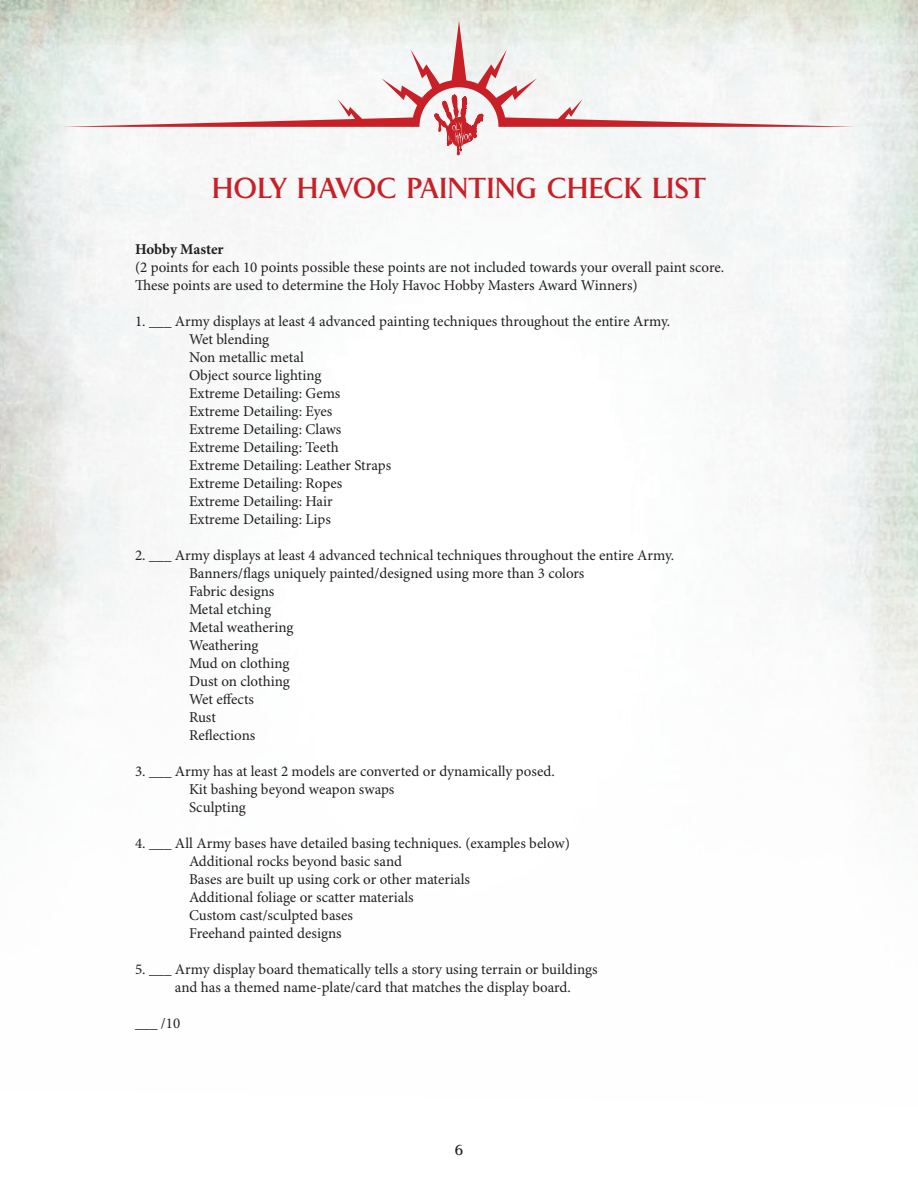
<style>
.page{position:relative;width:918px;height:1188px;background:#fff}
.page>*{position:absolute;margin:0;border:0;box-sizing:border-box;transform-origin:0 0}
.t1{font:27px "Pompei Std";color:#c82026}
.t2{font:15px/18px "Minion Pro";color:#231f20}
.t3{font:700 15px "Minion Pro";letter-spacing:-.005em;color:#231f20}
.t4{font:13.5px "Pompei Std";color:#231f20}
</style>
<div class="page">
<svg style="left:62px;top:21px;width:794px;height:134px"></svg>
<p class="t1" style="left:212px;top:170px;width:496px">HOLY HAVOC PAINTING CHECK LIST</p>
<p class="t3" style="left:135px;top:240px;width:90px">Hobby Master</p>
<p class="t2" style="left:135px;top:259px;width:591px">(2 points for each 10 points possible these points are not included towards your overall paint score.<br>These points are used to determine the Holy Havoc Hobby Masters Award Winners)</p>
<p class="t2" style="left:135px;top:313px;width:537px">1. ___ Army displays at least 4 advanced painting techniques throughout the entire Army.</p>
<p class="t2" style="left:189px;top:331px;width:82px">Wet blending</p>
<p class="t2" style="left:189px;top:349px;width:116px">Non metallic metal</p>
<p class="t2" style="left:189px;top:367px;width:134px">Object source lighting</p>
<p class="t2" style="left:189px;top:385px;width:153px">Extreme Detailing: Gems</p>
<p class="t2" style="left:189px;top:403px;width:145px">Extreme Detailing: Eyes</p>
<p class="t2" style="left:189px;top:421px;width:154px">Extreme Detailing: Claws</p>
<p class="t2" style="left:189px;top:439px;width:151px">Extreme Detailing: Teeth</p>
<p class="t2" style="left:189px;top:457px;width:204px">Extreme Detailing: Leather Straps</p>
<p class="t2" style="left:189px;top:475px;width:155px">Extreme Detailing: Ropes</p>
<p class="t2" style="left:189px;top:493px;width:145px">Extreme Detailing: Hair</p>
<p class="t2" style="left:189px;top:511px;width:143px">Extreme Detailing: Lips</p>
<p class="t2" style="left:135px;top:547px;width:541px">2. ___ Army displays at least 4 advanced technical techniques throughout the entire Army.</p>
<p class="t2" style="left:189px;top:565px;width:397px">Banners/flags uniquely painted/designed using more than 3 colors</p>
<p class="t2" style="left:189px;top:583px;width:87px">Fabric designs</p>
<p class="t2" style="left:189px;top:601px;width:84px">Metal etching</p>
<p class="t2" style="left:189px;top:619px;width:106px">Metal weathering</p>
<p class="t2" style="left:189px;top:637px;width:71px">Weathering</p>
<p class="t2" style="left:189px;top:655px;width:102px">Mud on clothing</p>
<p class="t2" style="left:189px;top:673px;width:102px">Dust on clothing</p>
<p class="t2" style="left:189px;top:691px;width:67px">Wet effects</p>
<p class="t2" style="left:189px;top:709px;width:28px">Rust</p>
<p class="t2" style="left:189px;top:727px;width:68px">Reflections</p>
<p class="t2" style="left:135px;top:763px;width:421px">3. ___ Army has at least 2 models are converted or dynamically posed.</p>
<p class="t2" style="left:189px;top:781px;width:207px">Kit bashing beyond weapon swaps</p>
<p class="t2" style="left:189px;top:799px;width:58px">Sculpting</p>
<p class="t2" style="left:135px;top:835px;width:436px">4. ___ All Army bases have detailed basing techniques. (examples below)</p>
<p class="t2" style="left:189px;top:853px;width:215px">Additional rocks beyond basic sand</p>
<p class="t2" style="left:189px;top:871px;width:283px">Bases are built up using cork or other materials</p>
<p class="t2" style="left:189px;top:889px;width:226px">Additional foliage or scatter materials</p>
<p class="t2" style="left:189px;top:907px;width:166px">Custom cast/sculpted bases</p>
<p class="t2" style="left:189px;top:925px;width:154px">Freehand painted designs</p>
<p class="t2" style="left:175px;top:961px;width:424px;text-indent:-40px">5. ___ Army display board thematically tells a story using terrain or buildings and has a themed name-plate/card that matches the display board.</p>
<p class="t2" style="left:135px;top:1015px;width:47px">___ /10</p>
<p class="t4" style="left:455px;top:1141px;width:10px">6</p>
</div>
